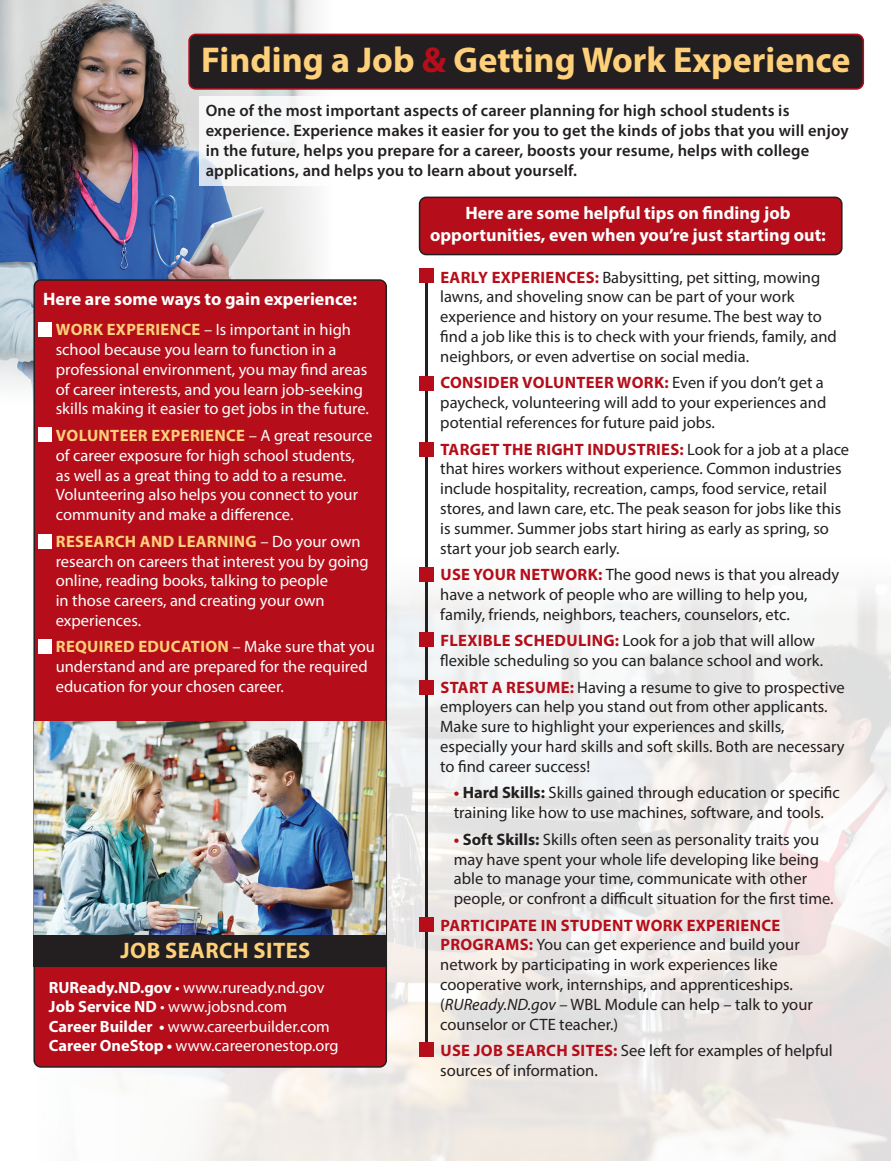
<style>
.page{position:relative;width:891px;height:1161px;background:#fff}
.page>*{position:absolute;margin:0;border:0;box-sizing:border-box;transform-origin:0 0}
.t1{font:700 36px "Myriad Pro";color:#fed07a}
.t2{font:700 22.5px "Myriad Pro";letter-spacing:.02em;color:#fed07a}
.t3{font:700 18px/21.6px "Myriad Pro";color:#fff;text-align:center}
.t4{font:16.5px/19.8px "Myriad Pro";color:#231f20}
.t5{font:16.5px/19.8px "Myriad Pro";color:#fff}
.t6{font:600 16.5px/19.8px "Myriad Pro";letter-spacing:.01em;color:#231f20}
.t7{font:16.35px "Myriad Pro";color:#fff}
.s1{color:#b50e1a}
.s2{font-weight:700;color:#fed07a}
.s3{font-weight:700}
.s4{font-weight:700;color:#b50e1a}
.s5{font-style:italic}
</style>
<div class="page">
<img style="left:113px;top:543px;width:778px;height:618px">
<img style="left:0;top:0;width:331px;height:400px">
<img style="left:0;top:0;width:1px;height:379px">
<div style="left:420px;top:197px;width:422px;height:58px;background:#b50e1a;border-radius:7px"></div>
<div style="left:419px;top:197px;width:424px;height:58px;border:2px solid #231f20;border-radius:7px"></div>
<div style="left:189px;top:34px;width:674px;height:55px;background:#231f20;border-radius:7px"></div>
<div style="left:188px;top:34px;width:676px;height:56px;border:2px solid #b50e1a;border-radius:7px"></div>
<hr style="left:425px;top:273px;width:2px;height:781px;background:#231f20">
<div style="left:419px;top:269px;width:15px;height:14px;background:#b50e1a"></div>
<div style="left:34px;top:280px;width:352px;height:787px;background:#b50e1a;border-radius:7px"></div>
<div style="left:33px;top:279px;width:354px;height:789px;border:2px solid #231f20;border-radius:7px"></div>
<img style="left:35px;top:721px;width:350px;height:214px">
<div style="left:33px;top:935px;width:354px;height:32px;background:#231f20"></div>
<div style="left:39px;top:323px;width:13px;height:14px;background:#fff"></div>
<div style="left:38px;top:428px;width:13px;height:14px;background:#fff"></div>
<div style="left:38px;top:534px;width:13px;height:14px;background:#fff"></div>
<div style="left:38px;top:639px;width:13px;height:14px;background:#fff"></div>
<div style="left:419px;top:376px;width:15px;height:14px;background:#b50e1a"></div>
<div style="left:419px;top:442px;width:15px;height:14px;background:#b50e1a"></div>
<div style="left:419px;top:567px;width:15px;height:14px;background:#b50e1a"></div>
<div style="left:419px;top:633px;width:15px;height:14px;background:#b50e1a"></div>
<div style="left:419px;top:680px;width:15px;height:15px;background:#b50e1a"></div>
<div style="left:419px;top:917px;width:15px;height:15px;background:#b50e1a"></div>
<div style="left:419px;top:1043px;width:15px;height:14px;background:#b50e1a"></div>
<div style="left:199px;top:96px;width:676px;height:89px;background:#fff"></div>
<p class="t1" style="left:201px;top:37px;width:651px">Finding a Job <span class="s1">&amp;</span> Getting Work Experience</p>
<p class="t6" style="left:206px;top:100px;width:644px">One of the most important aspects of career planning for high school students is experience. Experience makes it easier for you to get the kinds of jobs that you will enjoy in the future, helps you prepare for a career, boosts your resume, helps with college applications, and helps you to learn about yourself.</p>
<p class="t3" style="left:43px;top:288px;width:315px">Here are some ways to gain experience:</p>
<p class="t5" style="left:56px;top:320px;width:315px"><span class="s2">WORK EXPERIENCE</span> – Is important in high school because you learn to function in a professional environment, you may find areas of career interests, and you learn job-seeking skills making it easier to get jobs in the future.</p>
<p class="t5" style="left:56px;top:425px;width:318px"><span class="s2">VOLUNTEER EXPERIENCE</span> – A great resource of career exposure for high school students, as well as a great thing to add to a resume.<br>Volunteering also helps you connect to your community and make a difference.</p>
<p class="t5" style="left:56px;top:531px;width:315px"><span class="s2">RESEARCH AND LEARNING</span> – Do your own research on careers that interest you by going online, reading books, talking to people<br>in those careers, and creating your own experiences.</p>
<p class="t5" style="left:56px;top:637px;width:321px"><span class="s2">REQUIRED EDUCATION</span> – Make sure that you understand and are prepared for the required education for your chosen career.</p>
<p class="t2" style="left:120px;top:936px;width:192px">JOB SEARCH SITES</p>
<p class="t7" style="left:49px;top:977px;width:277px"><span class="s3">RUReady.ND.gov</span> • www.ruready.nd.gov</p>
<p class="t7" style="left:49px;top:997px;width:240px"><span class="s3">Job Service ND</span> • www.jobsnd.com</p>
<p class="t7" style="left:49px;top:1016px;width:282px"><span class="s3">Career Builder •</span> www.careerbuilder.com</p>
<p class="t7" style="left:49px;top:1036px;width:291px"><span class="s3">Career OneStop •</span> www.careeronestop.org</p>
<p class="t3" style="left:430px;top:202px;width:397px">Here are some helpful tips on finding job opportunities, even when you’re just starting out:</p>
<p class="t4" style="left:440px;top:267px;width:398px"><span class="s4">EARLY EXPERIENCES:</span> Babysitting, pet sitting, mowing lawns, and shoveling snow can be part of your work experience and history on your resume. The best way to find a job like this is to check with your friends, family, and neighbors, or even advertise on social media.</p>
<p class="t4" style="left:440px;top:373px;width:388px"><span class="s4">CONSIDER VOLUNTEER WORK:</span> Even if you don’t get a paycheck, volunteering will add to your experiences and potential references for future paid jobs.</p>
<p class="t4" style="left:440px;top:439px;width:410px"><span class="s4">TARGET THE RIGHT INDUSTRIES:</span> Look for a job at a place that hires workers without experience. Common industries include hospitality, recreation, camps, food service, retail stores, and lawn care, etc. The peak season for jobs like this is summer. Summer jobs start hiring as early as spring, so start your job search early.</p>
<p class="t4" style="left:440px;top:564px;width:401px"><span class="s4">USE YOUR NETWORK:</span> The good news is that you already have a network of people who are willing to help you, family, friends, neighbors, teachers, counselors, etc.</p>
<p class="t4" style="left:440px;top:631px;width:384px"><span class="s4">FLEXIBLE SCHEDULING:</span> Look for a job that will allow flexible scheduling so you can balance school and work.</p>
<p class="t4" style="left:440px;top:677px;width:406px"><span class="s4">START A RESUME:</span> Having a resume to give to prospective employers can help you stand out from other applicants.<br>Make sure to highlight your experiences and skills, especially your hard skills and soft skills. Both are necessary to find career success!</p>
<p class="t4" style="left:454px;top:783px;width:388px"><span class="s4">•</span> <span class="s3">Hard Skills:</span> Skills gained through education or specific training like how to use machines, software, and tools.</p>
<p class="t4" style="left:454px;top:829px;width:381px"><span class="s4">•</span> <span class="s3">Soft Skills:</span> Skills often seen as personality traits you may have spent your whole life developing like being able to manage your time, communicate with other people, or confront a difficult situation for the first time.</p>
<p class="t4" style="left:440px;top:915px;width:374px"><span class="s4">PARTICIPATE IN STUDENT WORK EXPERIENCE PROGRAMS:</span> You can get experience and build your network by participating in work experiences like cooperative work, internships, and apprenticeships. (<span class="s5">RUReady.ND.gov</span> – WBL Module can help – talk to your counselor or CTE teacher.)</p>
<p class="t4" style="left:440px;top:1041px;width:394px"><span class="s4">USE JOB SEARCH SITES:</span> See left for examples of helpful sources of information.</p>
</div>
